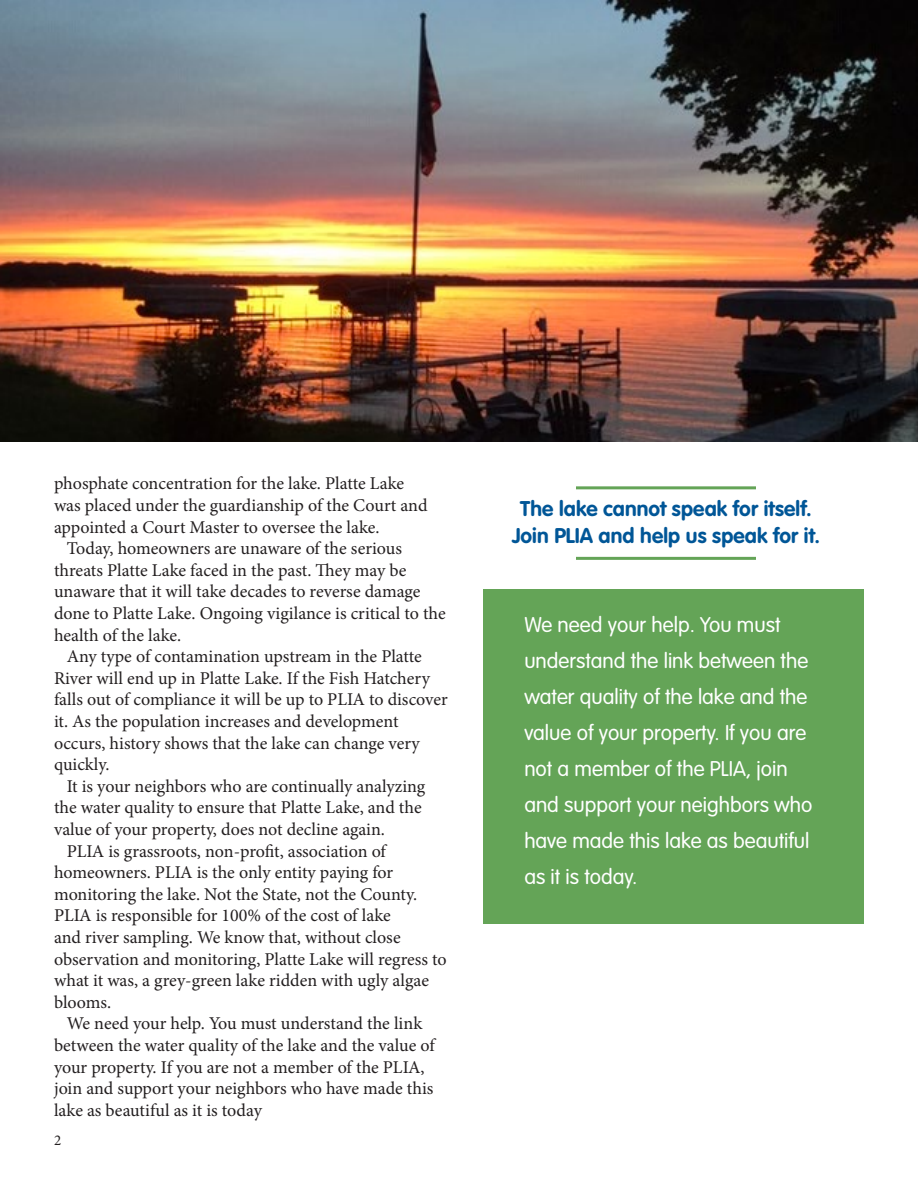
<style>
.page{position:relative;width:918px;height:1188px;background:#fff}
.page>*{position:absolute;margin:0;border:0;box-sizing:border-box;transform-origin:0 0}
.t1{font:300 21px/36px "VAG Rounded";color:#fff}
.t2{font:700 21px/27px "VAG Rounded";letter-spacing:.005em;color:#005697;text-align:center}
.t3{font:18px/21.6px "Minion Pro";letter-spacing:-.005em;color:#231f20}
.t4{font:15px "Minion Pro";color:#231f20}
</style>
<div class="page">
<img style="left:0;top:0;width:918px;height:442px">
<hr style="left:576px;top:486px;width:180px;height:3px;background:#64a457">
<hr style="left:576px;top:557px;width:180px;height:3px;background:#64a457">
<div style="left:484px;top:589px;width:380px;height:334px;background:#64a457"></div>
<p class="t3" style="left:54px;top:473px;width:375px">phosphate concentration for the lake. Platte Lake was placed under the guardianship of the Court and appointed a Court Master to oversee the lake.</p>
<p class="t3" style="left:54px;top:538px;width:393px;text-indent:13px">Today, homeowners are unaware of the serious threats Platte Lake faced in the past. They may be unaware that it will take decades to reverse damage done to Platte Lake. Ongoing vigilance is critical to the health of the lake.</p>
<p class="t3" style="left:54px;top:646px;width:395px;text-indent:13px">Any type of contamination upstream in the Platte River will end up in Platte Lake. If the Fish Hatchery falls out of compliance it will be up to PLIA to discover it. As the population increases and development occurs, history shows that the lake can change very quickly.</p>
<p class="t3" style="left:67px;top:775px;width:360px">It is your neighbors who are continually analyzing</p>
<p class="t3" style="left:54px;top:797px;width:369px">the water quality to ensure that Platte Lake, and the</p>
<p class="t3" style="left:54px;top:819px;width:333px">value of your property, does not decline again.</p>
<p class="t3" style="left:67px;top:840px;width:321px">PLIA is grassroots, non-profit, association of</p>
<p class="t3" style="left:54px;top:862px;width:341px">homeowners. PLIA is the only entity paying for</p>
<p class="t3" style="left:54px;top:883px;width:365px">monitoring the lake. Not the State, not the County.</p>
<p class="t3" style="left:54px;top:905px;width:338px">PLIA is responsible for 100% of the cost of lake</p>
<p class="t3" style="left:54px;top:927px;width:348px">and river sampling. We know that, without close</p>
<p class="t3" style="left:54px;top:948px;width:394px">observation and monitoring, Platte Lake will regress to</p>
<p class="t3" style="left:54px;top:970px;width:376px">what it was, a grey-green lake ridden with ugly algae</p>
<p class="t3" style="left:54px;top:991px;width:59px">blooms.</p>
<p class="t3" style="left:67px;top:1013px;width:357px">We need your help. You must understand the link</p>
<p class="t3" style="left:54px;top:1035px;width:382px">between the water quality of the lake and the value of</p>
<p class="t3" style="left:54px;top:1056px;width:372px">your property. If you are not a member of the PLIA,</p>
<p class="t3" style="left:54px;top:1078px;width:381px">join and support your neighbors who have made this</p>
<p class="t3" style="left:54px;top:1099px;width:210px">lake as beautiful as it is today</p>
<p class="t4" style="left:54px;top:1130px;width:9px">2</p>
<p class="t2" style="left:512px;top:495px;width:309px">The lake cannot speak for itself.<br>Join PLIA and help us speak for it.</p>
<p class="t1" style="left:524px;top:607px;width:290px">We need your help. You must understand the link between the water quality of the lake and the value of your property. If you are not a member of the PLIA, join and support your neighbors who have made this lake as beautiful as it is today.</p>
</div>
